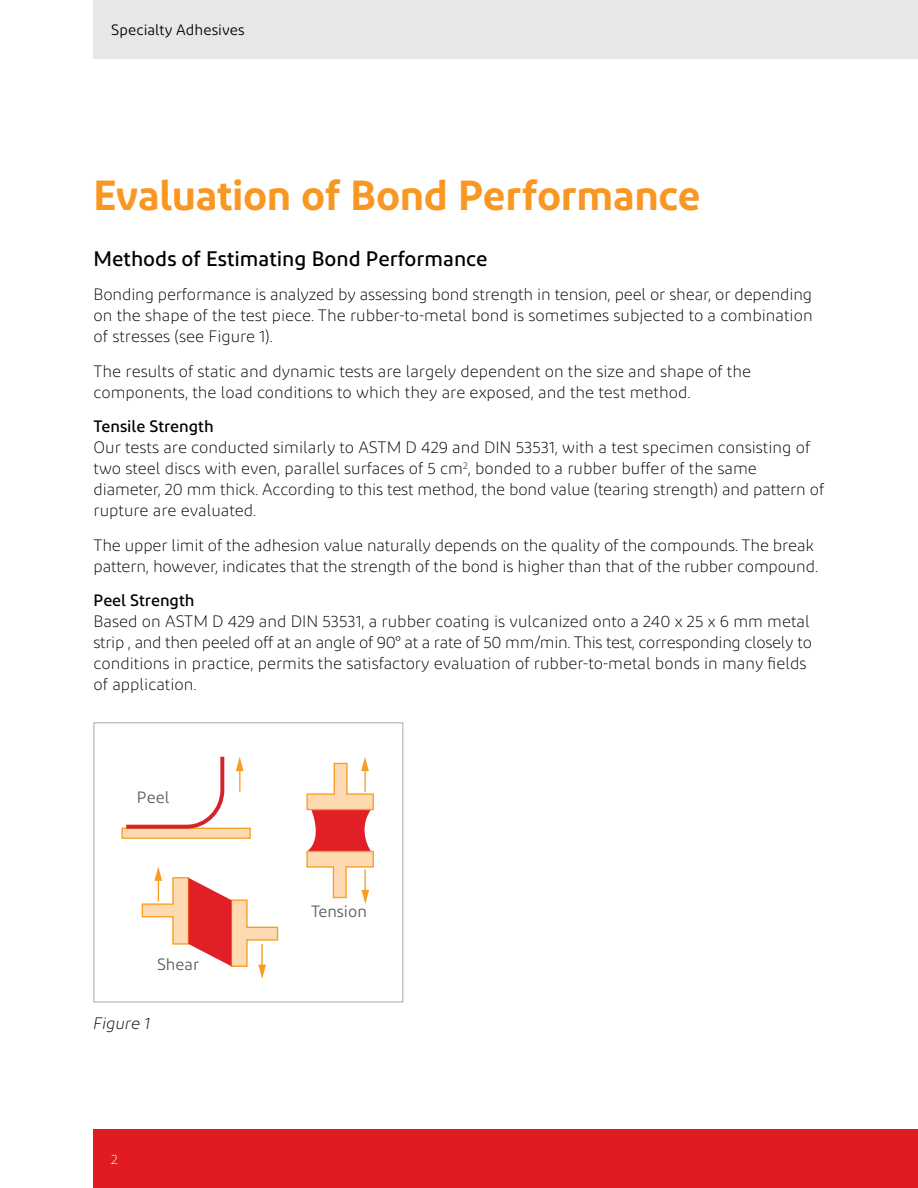
<style>
.page{position:relative;width:918px;height:1188px;background:#fff}
.page>*{position:absolute;margin:0;border:0;box-sizing:border-box;transform-origin:0 0}
.t1{font:600 42px "Diodrum";letter-spacing:-.01em;color:#f89722}
.t2{font:500 21px "Diodrum";color:#000}
.t3{font:300 16.5px/21px "Diodrum";color:#000}
.t4{font:500 16.5px "Diodrum";color:#000}
.t5{font:italic 300 16.5px "Diodrum";color:#000}
.t6{font:16.35px "Diodrum";color:#585a5b}
.t7{font:15px "Diodrum";color:#000}
.t8{font:300 13.5px "Diodrum";color:#fff}
</style>
<div class="page">
<div style="left:122px;top:828px;width:128px;height:10px;background:#fedab3"></div>
<div style="left:121px;top:828px;width:130px;height:11px;border:1px solid #f99d21"></div>
<svg style="left:122px;top:756px;width:104px;height:75px"></svg>
<hr style="left:239px;top:768px;width:2px;height:24px;background:#f99d21">
<svg style="left:236px;top:757px;width:8px;height:14px"></svg>
<svg style="left:141px;top:867px;width:138px;height:112px"></svg>
<svg style="left:306px;top:757px;width:68px;height:147px"></svg>
<div style="left:94px;top:722px;width:309px;height:280px;border:1px solid #a7a9ac"></div>
<div style="left:94px;top:1130px;width:824px;height:58px;background:#e11b22"></div>
<div style="left:94px;top:0;width:824px;height:58px;background:#e6e7e8"></div>
<p class="t7" style="left:111px;top:20px;width:135px">Specialty Adhesives</p>
<h1 class="t1" style="left:94px;top:168px;width:608px">Evaluation of Bond Performance</h1>
<p class="t2" style="left:94px;top:245px;width:395px">Methods of Estimating Bond Performance</p>
<p class="t3" style="left:94px;top:284px;width:721px;text-align:justify">Bonding performance is analyzed by assessing bond strength in tension, peel or shear, or depending on the shape of the test piece. The rubber-to-metal bond is sometimes subjected to a combination of stresses (see Figure 1).</p>
<p class="t3" style="left:94px;top:360px;width:659px">The results of static and dynamic tests are largely dependent on the size and shape of the components, the load conditions to which they are exposed, and the test method.</p>
<p class="t4" style="left:94px;top:416px;width:122px">Tensile Strength</p>
<p class="t3" style="left:94px;top:437px;width:732px">Our tests are conducted similarly to ASTM D 429 and DIN 53531, with a test specimen consisting of two steel discs with even, parallel surfaces of 5 cm<sup>2</sup>, bonded to a rubber buffer of the same diameter, 20 mm thick. According to this test method, the bond value (tearing strength) and pattern of rupture are evaluated.</p>
<p class="t3" style="left:94px;top:534px;width:726px">The upper limit of the adhesion value naturally depends on the quality of the compounds. The break pattern, however, indicates that the strength of the bond is higher than that of the rubber compound.</p>
<p class="t4" style="left:94px;top:590px;width:102px">Peel Strength</p>
<p class="t3" style="left:94px;top:611px;width:720px">Based on ASTM D 429 and DIN 53531, a rubber coating is vulcanized onto a 240 x 25 x 6 mm metal strip , and then peeled off at an angle of 90° at a rate of 50 mm/min. This test, corresponding closely to conditions in practice, permits the satisfactory evaluation of rubber-to-metal bonds in many fields of application.</p>
<p class="t6" style="left:137px;top:787px;width:34px">Peel</p>
<p class="t6" style="left:157px;top:954px;width:44px">Shear</p>
<p class="t5" style="left:94px;top:1014px;width:58px">Figure 1</p>
<p class="t8" style="left:111px;top:1151px;width:8px">2</p>
<p class="t6" style="left:311px;top:901px;width:57px">Tension</p>
</div>
